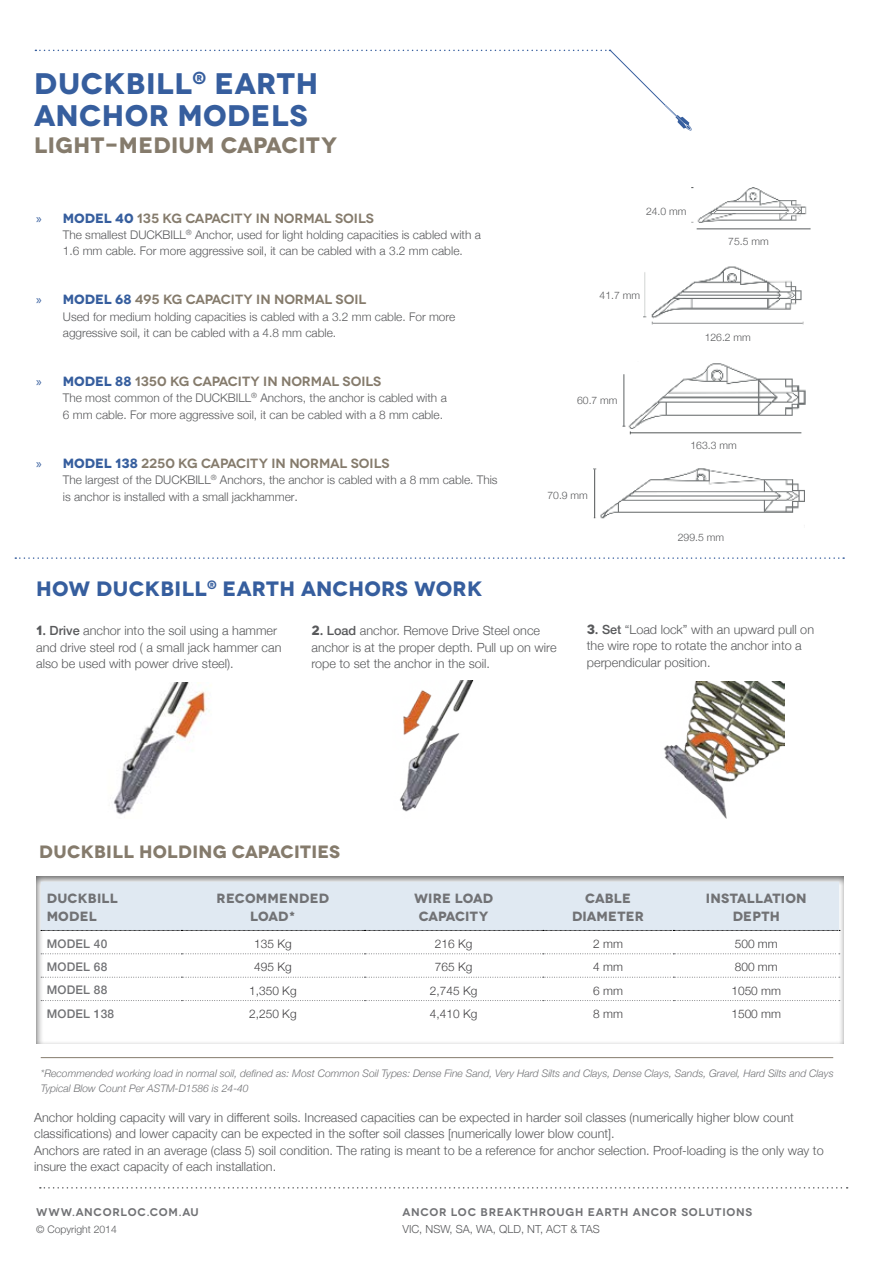
<style>
.page{position:relative;width:893px;height:1263px;background:#fff}
.page>*{position:absolute;margin:0;border:0;box-sizing:border-box;transform-origin:0 0}
.t1{font:700 29.7px/32.7px "Novecentowide";letter-spacing:.02em;color:#365e9e}
.t2{font:700 22.35px "Novecentowide";letter-spacing:.01em;color:#857b6c}
.t3{font:700 20.85px "Novecentowide";letter-spacing:.01em;color:#365e9e}
.t4{font:700 17.85px "Novecentowide";letter-spacing:.015em;color:#857b6c}
.t5{font:600 13.35px "Novecentowide";letter-spacing:-.005em;color:#857b6c}
.t6{font:700 13.35px/17.9px "Novecentowide";letter-spacing:.02em;color:#717275;text-align:center}
.t7{font:700 13.35px/17.9px "Novecentowide";color:#717275;text-align:center}
.t8{font:300 12.6px/16.4px "Helvetica Neue";color:#58595b}
.t9{font:300 11.85px/16.4px "Helvetica Neue";color:#58595b}
.t10{font:300 11.85px "Helvetica Neue";color:#414042}
.t11{font:500 11.85px "Helvetica Neue";letter-spacing:.02em;color:#717275}
.t12{font:600 11.1px "Novecentowide";letter-spacing:.07em;color:#717275}
.t13{font:300 11.1px "Helvetica Neue";color:#58595b}
.t14{font:italic 300 10.35px/14.9px "Helvetica Neue";color:#717275}
.t15{font:300 10.35px "Helvetica Neue";color:#58595b}
.s1{font-family:"Myriad Pro";font-weight:400;color:#365e9e}
.s2{font-weight:700;color:#365e9e}
.s3{font-size:12.6px}
.s4{font-family:"Novecentowide";font-weight:700;font-size:13.35px}
.s5{font-weight:500}
</style>
<div class="page">
<div style="left:36px;top:875px;width:808px;height:169px;background:#000;opacity:.63"></div>
<img style="left:663px;top:681px;width:121px;height:138px">
<svg style="left:41px;top:953px;width:799px;height:1px"></svg>
<svg style="left:41px;top:977px;width:799px;height:1px"></svg>
<svg style="left:41px;top:1000px;width:799px;height:1px"></svg>
<div style="left:41px;top:881px;width:799px;height:50px;background:#e0e9f2"></div>
<img style="left:691px;top:187px;width:120px;height:43px">
<img style="left:643px;top:266px;width:161px;height:58px">
<img style="left:622px;top:363px;width:184px;height:72px">
<img style="left:593px;top:468px;width:212px;height:51px">
<svg style="left:40px;top:1187px;width:808px;height:1px"></svg>
<img style="left:113px;top:682px;width:98px;height:133px">
<img style="left:400px;top:681px;width:74px;height:131px">
<hr style="left:41px;top:1057px;width:792px;height:1px;background:#857b6c">
<svg style="left:15px;top:557px;width:829px;height:2px"></svg>
<svg style="left:35px;top:50px;width:657px;height:81px"></svg>
<h1 class="t1" style="left:34px;top:67px;width:285px">DUCKBILL<sup>®</sup> EARTH<br>ANCHOR MODELS</h1>
<h2 class="t2" style="left:34px;top:131px;width:304px">LIGHT-MEDIUM CAPACITY</h2>
<p class="t5" style="left:36px;top:210px;width:339px"><span class="s1">»</span> <span class="s2">MODEL 40</span> 135 KG CAPACITY IN NORMAL SOILS</p>
<p class="t9" style="left:63px;top:226px;width:420px">The smallest DUCKBILL<sup>®</sup> Anchor, used for light holding capacities is cabled with a<br>1.6 mm cable. For more aggressive soil, it can be cabled with a 3.2 mm cable.</p>
<p class="t5" style="left:36px;top:292px;width:332px"><span class="s1">»</span> <span class="s2">MODEL 68</span> 495 KG CAPACITY IN NORMAL SOIL</p>
<p class="t9" style="left:63px;top:308px;width:394px">Used for medium holding capacities is cabled with a 3.2 mm cable. For more aggressive soil, it can be cabled with a 4.8 mm cable.</p>
<p class="t5" style="left:36px;top:373px;width:347px"><span class="s1">»</span> <span class="s2">MODEL 88</span> 1350 KG CAPACITY IN NORMAL SOILS</p>
<p class="t9" style="left:63px;top:389px;width:385px">The most common of the DUCKBILL<sup>®</sup> Anchors, the anchor is cabled with a<br>6 mm cable. For more aggressive soil, it can be cabled with a 8 mm cable.</p>
<p class="t5" style="left:36px;top:455px;width:355px"><span class="s1">»</span> <span class="s2">MODEL 138</span> 2250 KG CAPACITY IN NORMAL SOILS</p>
<p class="t9" style="left:63px;top:471px;width:436px">The largest of the DUCKBILL<sup>®</sup> Anchors, the anchor is cabled with a 8 mm cable. This is anchor is installed with a small jackhammer<span class="s3">.</span></p>
<h3 class="t3" style="left:36px;top:576px;width:448px">HOW DUCKBILL<sup>®</sup> EARTH ANCHORS WORK</h3>
<p class="t15" style="left:646px;top:203px;width:42px">24.0 mm</p>
<p class="t15" style="left:600px;top:287px;width:42px">41.7 mm</p>
<p class="t15" style="left:728px;top:233px;width:42px">75.5 mm</p>
<p class="t15" style="left:705px;top:328px;width:48px">126.2 mm</p>
<p class="t15" style="left:577px;top:392px;width:42px">60.7 mm</p>
<p class="t15" style="left:547px;top:487px;width:42px">70.9 mm</p>
<p class="t15" style="left:690px;top:436px;width:48px">163.3 mm</p>
<p class="t15" style="left:678px;top:529px;width:48px">299.5 mm</p>
<p class="t8" style="left:36px;top:622px;width:247px"><span class="s4">1.</span> <span class="s5">DRIVE</span> anchor into the soil using a hammer and drive steel rod ( a small jack hammer can also be used with power drive steel).</p>
<p class="t8" style="left:311px;top:622px;width:247px"><span class="s4">2.</span> <span class="s5">LOAD</span> anchor. Remove Drive Steel once anchor is at the proper depth. Pull up on wire rope to set the anchor in the soil.</p>
<p class="t8" style="left:587px;top:620px;width:229px"><span class="s4">3.</span> <span class="s5">SET</span> “Load lock” with an upward pull on the wire rope to rotate the anchor into a perpendicular position.</p>
<h3 class="t4" style="left:39px;top:840px;width:302px">DUCKBILL HOLDING CAPACITIES</h3>
<p class="t6" style="left:47px;top:889px;width:73px;text-align:left">DUCKBILL<br>MODEL</p>
<p class="t6" style="left:217px;top:889px;width:114px">RECOMMENDED<br>LOAD*</p>
<p class="t7" style="left:414px;top:889px;width:81px">WIRE LOAD<br>CAPACITY</p>
<p class="t6" style="left:572px;top:889px;width:74px">CABLE<br>DIAMETER</p>
<p class="t6" style="left:706px;top:889px;width:102px">INSTALLATION<br>DEPTH</p>
<p class="t11" style="left:47px;top:934px;width:62px">MODEL 40</p>
<p class="t10" style="left:254px;top:934px;width:39px">135 Kg</p>
<p class="t10" style="left:435px;top:934px;width:39px">216 Kg</p>
<p class="t10" style="left:593px;top:934px;width:31px">2 mm</p>
<p class="t10" style="left:735px;top:934px;width:44px">500 mm</p>
<p class="t11" style="left:47px;top:957px;width:62px">MODEL 68</p>
<p class="t10" style="left:254px;top:957px;width:39px">495 Kg</p>
<p class="t10" style="left:435px;top:957px;width:39px">765 Kg</p>
<p class="t10" style="left:593px;top:957px;width:31px">4 mm</p>
<p class="t10" style="left:735px;top:957px;width:44px">800 mm</p>
<p class="t11" style="left:47px;top:981px;width:62px">MODEL 88</p>
<p class="t10" style="left:249px;top:981px;width:49px">1,350 Kg</p>
<p class="t10" style="left:430px;top:981px;width:49px">2,745 Kg</p>
<p class="t10" style="left:593px;top:981px;width:31px">6 mm</p>
<p class="t10" style="left:731px;top:981px;width:51px">1050 mm</p>
<p class="t11" style="left:47px;top:1004px;width:69px">MODEL 138</p>
<p class="t10" style="left:249px;top:1004px;width:49px">2,250 Kg</p>
<p class="t10" style="left:430px;top:1004px;width:49px">4,410 Kg</p>
<p class="t10" style="left:593px;top:1004px;width:31px">8 mm</p>
<p class="t10" style="left:731px;top:1004px;width:51px">1500 mm</p>
<p class="t14" style="left:41px;top:1065px;width:794px">*Recommended working load in normal soil, defined as: Most Common Soil Types: Dense Fine Sand, Very Hard Silts and Clays, Dense Clays, Sands, Gravel, Hard Silts and Clays<br>Typical Blow Count Per ASTM-D1586 is 24-40</p>
<p class="t8" style="left:34px;top:1108px;width:791px">Anchor holding capacity will vary in different soils. Increased capacities can be expected in harder soil classes (numerically higher blow count classifications) and lower capacity can be expected in the softer soil classes [numerically lower blow count].<br>Anchors are rated in an average (class 5) soil condition. The rating is meant to be a reference for anchor selection. Proof-loading is the only way to insure the exact capacity of each installation.</p>
<p class="t12" style="left:36px;top:1206px;width:164px">WWW.ANCORLOC.COM.AU</p>
<p class="t15" style="left:36px;top:1221px;width:82px">© Copyright 2014</p>
<p class="t12" style="left:402px;top:1206px;width:351px">ANCOR LOC BREAKTHROUGH EARTH ANCOR SOLUTIONS</p>
<p class="t13" style="left:402px;top:1220px;width:199px">VIC, NSW, SA, WA, QLD, NT, ACT &amp; TAS</p>
</div>
